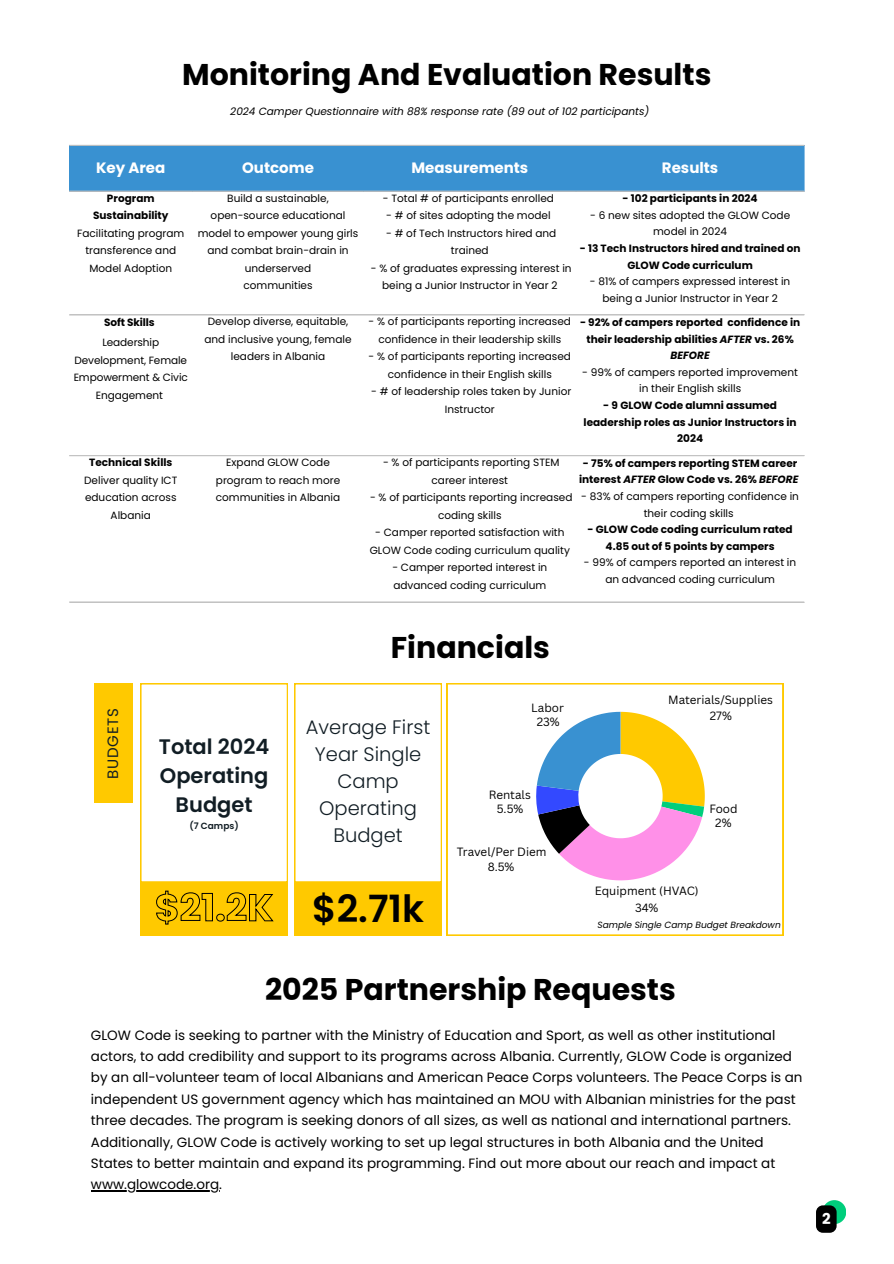
<style>
.page{position:relative;width:894px;height:1264px;background:#fff}
.page>*{position:absolute;margin:0;border:0;box-sizing:border-box;transform-origin:0 0}
.t1{font:600 37.5px "Poppins";color:#000}
.t2{font:700 30px "Poppins";color:#000}
.t3{font:600 21px/29.2px "Poppins";color:#111d24;text-align:center}
.t4{font:300 19.5px/27px "Poppins";color:#111d24;text-align:center}
.t5{font:700 15px "Poppins";color:#fff}
.t6{font:15px "Poppins";letter-spacing:.05em;color:#111d24}
.t7{font:13.5px/21.3px "Poppins";color:#000}
.t8{font:11.7px/14px "Canva Sans";color:#000;text-align:center}
.t9{font:10.5px/17.5px "Poppins";color:#000;text-align:center}
.t10{font:700 10.5px/16.6px "Poppins";color:#000;text-align:center}
.t11{font:italic 10.5px "Poppins";color:#000}
.t12{font:italic 9px "Poppins";color:#000}
.t13{font:600 9px "Poppins";color:#111d24}
.s1{font-style:italic}
.s2{font-weight:700}
</style>
<div class="page">
<svg style="left:446px;top:683px;width:337px;height:252px"></svg>
<svg style="left:535px;top:711px;width:169px;height:169px"></svg>
<div style="left:94px;top:683px;width:39px;height:120px;background:#ffc900"></div>
<svg style="left:140px;top:683px;width:148px;height:198px"></svg>
<svg style="left:294px;top:683px;width:147px;height:198px"></svg>
<hr style="left:91px;top:1190px;width:128px;height:1px;background:#000">
<div style="left:69px;top:146px;width:735px;height:45px;background:#3991d1"></div>
<hr style="left:69px;top:145px;width:735px;height:1px;background:#c4c4c4">
<hr style="left:69px;top:191px;width:735px;height:1px;background:#c4c4c4">
<hr style="left:69px;top:314px;width:735px;height:1px;background:#c4c4c4">
<hr style="left:69px;top:455px;width:735px;height:1px;background:#c4c4c4">
<hr style="left:69px;top:601px;width:735px;height:1px;background:#c4c4c4">
<div style="left:140px;top:881px;width:148px;height:54px;background:#ffc900"></div>
<svg style="left:156px;top:890px;width:118px;height:34px"></svg>
<div style="left:294px;top:881px;width:147px;height:54px;background:#ffc900"></div>
<div style="left:822px;top:1200px;width:24px;height:23px;background:#00ce7c;border-radius:12px"></div>
<div style="left:815px;top:1205px;width:21px;height:27px;background:#000;border-radius:7px"></div>
<p class="t2" style="left:182px;top:54px;width:530px">Monitoring And Evaluation Results</p>
<p class="t11" style="left:230px;top:104px;width:420px">2024 Camper Questionnaire with 88% response rate (89 out of 102 participants)</p>
<p class="t5" style="left:96px;top:157px;width:71px">Key Area</p>
<p class="t5" style="left:242px;top:157px;width:73px">Outcome</p>
<p class="t5" style="left:411px;top:157px;width:118px">Measurements</p>
<p class="t5" style="left:661px;top:157px;width:58px">Results</p>
<p class="t10" style="left:93px;top:189px;width:77px;line-height:17.5px">Program<br>Sustainability</p>
<p class="t9" style="left:77px;top:224px;width:109px">Facilitating program transference and<br>Model Adoption</p>
<p class="t9" style="left:383px;top:189px;width:173px">- Total # of participants enrolled</p>
<p class="t9" style="left:386px;top:207px;width:166px">- # of sites adopting the model</p>
<p class="t9" style="left:386px;top:224px;width:172px">- # of Tech Instructors hired and trained</p>
<p class="t9" style="left:371px;top:259px;width:202px">- % of graduates expressing interest in being a Junior Instructor in Year 2</p>
<p class="t9" style="left:227px;top:189px;width:103px">Build a sustainable,</p>
<p class="t9" style="left:210px;top:207px;width:136px">open-source educational</p>
<p class="t9" style="left:198px;top:224px;width:162px">model to empower young girls and combat brain-drain in underserved</p>
<p class="t9" style="left:243px;top:277px;width:71px">communities</p>
<p class="t10" style="left:622px;top:190px;width:136px">- 102 participants in 2024</p>
<p class="t9" style="left:590px;top:207px;width:201px;line-height:16.6px">- 6 new sites adopted the GLOW Code model in 2024</p>
<p class="t10" style="left:579px;top:240px;width:222px">- 13 Tech Instructors hired and trained on<br>GLOW Code curriculum</p>
<p class="t9" style="left:589px;top:273px;width:202px;line-height:16.6px">- 81% of campers expressed interest in being a Junior Instructor in Year 2</p>
<p class="t10" style="left:104px;top:314px;width:52px">Soft Skills</p>
<p class="t9" style="left:74px;top:334px;width:116px">Leadership<br>Development, Female<br>Empowerment &amp; Civic<br>Engagement</p>
<p class="t9" style="left:208px;top:313px;width:142px">Develop diverse, equitable,</p>
<p class="t9" style="left:204px;top:330px;width:148px">and inclusive young, female</p>
<p class="t9" style="left:231px;top:348px;width:96px">leaders in Albania</p>
<p class="t9" style="left:368px;top:313px;width:204px">- % of participants reporting increased confidence in their leadership skills</p>
<p class="t9" style="left:368px;top:348px;width:204px">- % of participants reporting increased confidence in their English skills</p>
<p class="t9" style="left:371px;top:383px;width:202px">- # of leadership roles taken by Junior<br>Instructor</p>
<p class="t10" style="left:580px;top:314px;width:222px">- 92% of campers reported confidence in their leadership abilities <span class="s1">AFTER</span> vs. 26%<br><span class="s1">BEFORE</span></p>
<p class="t9" style="left:582px;top:364px;width:217px;line-height:16.6px">- 99% of campers reported improvement in their English skills</p>
<p class="t10" style="left:583px;top:397px;width:214px">- 9 GLOW Code alumni assumed leadership roles as Junior Instructors in<br>2024</p>
<p class="t9" style="left:84px;top:453px;width:95px"><span class="s2">Technical Skills<br></span>Deliver quality ICT education across<br>Albania</p>
<p class="t9" style="left:226px;top:453px;width:105px">Expand GLOW Code</p>
<p class="t9" style="left:216px;top:471px;width:126px">program to reach more</p>
<p class="t9" style="left:216px;top:488px;width:126px">communities in Albania</p>
<p class="t9" style="left:383px;top:453px;width:178px">- % of participants reporting STEM career interest</p>
<h6 class="t9" style="left:370px;top:488px;width:204px">- % of participants reporting increased coding skills</h6>
<p class="t9" style="left:369px;top:523px;width:201px">- Camper reported satisfaction with<br>GLOW Code coding curriculum quality</p>
<h4 class="t9" style="left:392px;top:558px;width:156px;text-align:left">- Camper reported interest in advanced coding curriculum</h4>
<h1 class="t10" style="left:579px;top:454px;width:221px">- 75% of campers reporting STEM career interest <span class="s1">AFTER</span> Glow Code vs. 26% <span class="s1">BEFORE</span></h1>
<h5 class="t9" style="left:581px;top:488px;width:219px;line-height:16.6px">- 83% of campers reporting confidence in their coding skills</h5>
<h2 class="t10" style="left:587px;top:521px;width:207px">- GLOW Code coding curriculum rated<br>4.85 out of 5 points by campers</h2>
<p class="t9" style="left:583px;top:554px;width:214px;line-height:16.6px">- 99% of campers reported an interest in an advanced coding curriculum</p>
<p class="t2" style="left:391px;top:627px;width:160px">Financials</p>
<p class="t6" style="left:102px;top:778px;width:72px;rotate:-90deg">BUDGETS</p>
<p class="t3" style="left:159px;top:731px;width:112px">Total 2024<br>Operating<br>Budget</p>
<p class="t13" style="left:189px;top:819px;width:51px">(7 Camps)</p>
<p class="t4" style="left:306px;top:713px;width:126px">Average First<br>Year Single<br>Camp<br>Operating<br>Budget</p>
<p class="t1" style="left:312px;top:882px;width:113px">$2.71k</p>
<p class="t8" style="left:531px;top:700px;width:34px">Labor<br>23%</p>
<p class="t8" style="left:488px;top:787px;width:43px">Rentals<br>5.5%</p>
<p class="t8" style="left:456px;top:844px;width:91px;line-height:15.1px">Travel/Per Diem<br>8.5%</p>
<p class="t8" style="left:668px;top:691px;width:106px;line-height:16.4px">Materials/Supplies<br>27%</p>
<p class="t8" style="left:709px;top:801px;width:30px">Food<br>2%</p>
<p class="t8" style="left:594px;top:882px;width:105px;line-height:16.4px">Equipment (HVAC)<br>34%</p>
<p class="t12" style="left:597px;top:918px;width:185px">Sample Single Camp Budget Breakdown</p>
<p class="t2" style="left:265px;top:968px;width:412px">2025 Partnership Requests</p>
<p class="t7" style="left:91px;top:1024px;width:713px">GLOW Code is seeking to partner with the Ministry of Education and Sport, as well as other institutional actors, to add credibility and support to its programs across Albania. Currently, GLOW Code is organized by an all-volunteer team of local Albanians and American Peace Corps volunteers. The Peace Corps is an independent US government agency which has maintained an MOU with Albanian ministries for the past three decades. The program is seeking donors of all sizes, as well as national and international partners.<br>Additionally, GLOW Code is actively working to set up legal structures in both Albania and the United States to better maintain and expand its programming. Find out more about our reach and impact at</p>
<p class="t7" style="left:91px;top:1173px;width:133px">www.glowcode.org.</p>
<h3 class="t5" style="left:821px;top:1208px;width:10px">2</h3>
</div>
